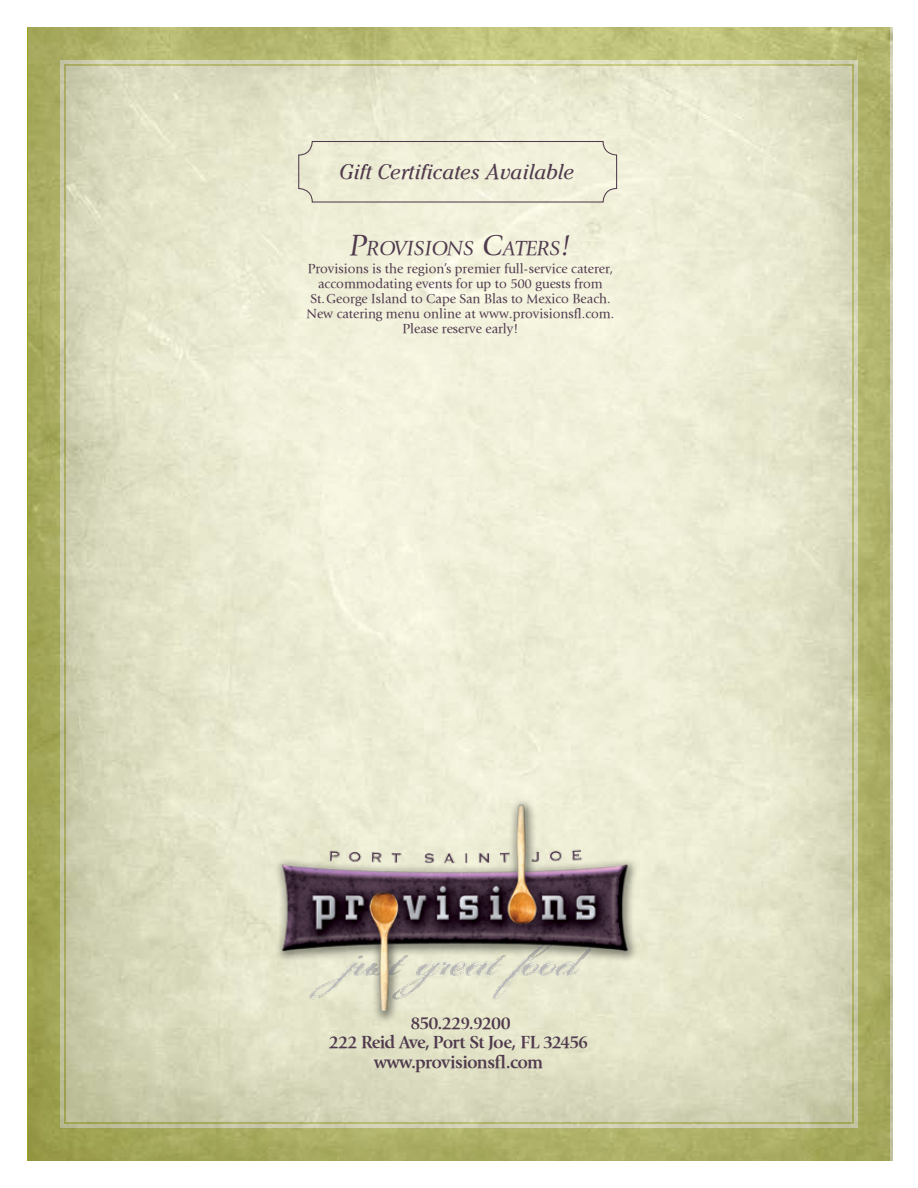
<style>
.page{position:relative;width:918px;height:1188px;background:#fff}
.page>*{position:absolute;margin:0;border:0;box-sizing:border-box;transform-origin:0 0}
.t1{font:italic 21px "Cheltenham";color:#503a4d}
.t2{font:italic 21px "Giovanni";color:#503a4d}
.t3{font:700 18px/19.5px "Giovanni";letter-spacing:-.04em;color:#503a4d;text-align:center}
.t4{font:13.5px/15px "Giovanni";color:#503a4d;text-align:center}
.s1{font-size:30px}
</style>
<div class="page">
<img style="left:28px;top:27px;width:864px;height:1134px">
<img style="left:256px;top:796px;width:400px;height:250px">
<div style="left:298px;top:141px;width:319px;height:62px;border:1px solid #503a4d;border-radius:14px"></div>
<h1 class="t1" style="left:339px;top:159px;width:237px">Gift Certificates Available</h1>
<h1 class="t2" style="left:350px;top:236px;width:223px"><span class="s1">P</span>ROVISIONS <span class="s1">C</span>ATERS<span class="s1">!</span></h1>
<p class="t4" style="left:307px;top:261px;width:309px">Provisions is the region’s premier full-service caterer, accommodating events for up to 500 guests from<br>St. George Island to Cape San Blas to Mexico Beach.<br>New catering menu online at www.provisionsfl.com.<br>Please reserve early!</p>
<h2 class="t3" style="left:329px;top:1013px;width:261px">850.229.9200<br>222 Reid Ave, Port St Joe, FL 32456 www.provisionsfl.com</h2>
</div>
